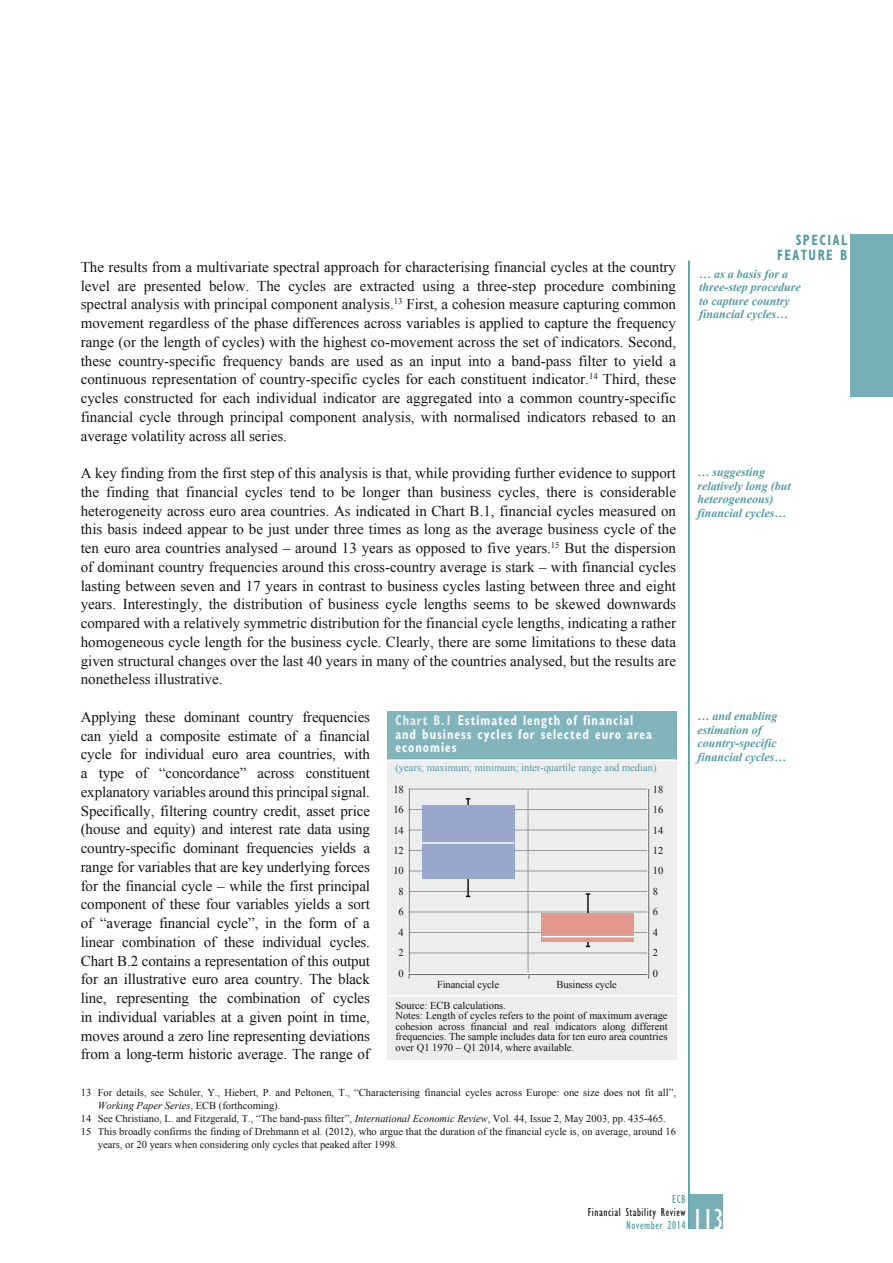
<style>
.page{position:relative;width:893px;height:1263px;background:#fff}
.page>*{position:absolute;margin:0;border:0;box-sizing:border-box;transform-origin:0 0}
.t1{font:condensed 30px "Gill Sans Myriad";color:#fff;scale:.95 1}
.t2{font:15px/18.8px "Times New Roman WGL";color:#131413;text-align:justify}
.t3{font:700 condensed 15px/15px "Gill Sans Myriad";letter-spacing:.12em;color:#539aa2;text-align:right;scale:.85 1}
.t4{font:700 condensed 14.25px/13.5px "Gill Sans Myriad";letter-spacing:.08em;color:#fff;scale:.85 1}
.t5{font:italic 700 12px/13.5px "Times New Roman WGL";color:#539aa2}
.t6{font:condensed 12px "Gill Sans Myriad";letter-spacing:.05em;color:#131413;scale:.95 1}
.t7{font:condensed 12px "Gill Sans Myriad";letter-spacing:.05em;color:#539aa2;scale:.95 1}
.t8{font:10.5px/10.5px "Times New Roman WGL";color:#131413}
.t9{font:10.5px "Times New Roman WGL";color:#539aa2}
.t10{font:italic 10.5px "Times New Roman WGL";color:#131413}
.s1{font-style:normal}
.s2{font-style:italic}
.s3{color:#eceded}
</style>
<div class="page">
<div style="left:689px;top:1195px;width:34px;height:34px;background:#78afb6"></div>
<hr style="left:689px;top:261px;width:1px;height:968px;background:#539aa2">
<div style="left:850px;top:235px;width:43px;height:162px;background:#78afb6"></div>
<div style="left:387px;top:711px;width:289px;height:348px;background:#eceded"></div>
<div style="left:387px;top:711px;width:289px;height:49px;background:#81b5bb"></div>
<hr style="left:387px;top:995px;width:289px;height:1px;background:#fff">
<hr style="left:387px;top:759px;width:289px;height:2px;background:#fff">
<hr style="left:408px;top:809px;width:240px;height:1px;background:#999">
<hr style="left:408px;top:830px;width:240px;height:1px;background:#999">
<hr style="left:408px;top:850px;width:240px;height:1px;background:#999">
<hr style="left:408px;top:871px;width:240px;height:1px;background:#999">
<hr style="left:408px;top:891px;width:240px;height:1px;background:#999">
<hr style="left:408px;top:912px;width:240px;height:1px;background:#999">
<hr style="left:408px;top:932px;width:240px;height:1px;background:#999">
<hr style="left:408px;top:953px;width:240px;height:1px;background:#999">
<hr style="left:528px;top:789px;width:1px;height:184px;background:#999">
<hr style="left:467px;top:799px;width:2px;height:97px;background:#131413">
<hr style="left:587px;top:894px;width:2px;height:52px;background:#131413">
<div style="left:422px;top:843px;width:92px;height:36px;background:#97a8ca"></div>
<div style="left:542px;top:937px;width:92px;height:5px;background:#e2988b"></div>
<div style="left:422px;top:806px;width:92px;height:37px;background:#97a8ca"></div>
<div style="left:542px;top:914px;width:92px;height:23px;background:#e2988b"></div>
<div style="left:408px;top:788px;width:240px;height:186px;border:1px solid #fff"></div>
<hr style="left:422px;top:842px;width:92px;height:2px;background:#fff">
<hr style="left:542px;top:936px;width:92px;height:1px;background:#fff">
<p class="t2" style="left:81px;top:257px;width:597px">The results from a multivariate spectral approach for characterising financial cycles at the country level are presented below. The cycles are extracted using a three-step procedure combining spectral analysis with principal component analysis.<sup>13</sup> First, a cohesion measure capturing common movement regardless of the phase differences across variables is applied to capture the frequency range (or the length of cycles) with the highest co-movement across the set of indicators. Second, these country-specific frequency bands are used as an input into a band-pass filter to yield a continuous representation of country-specific cycles for each constituent indicator.<sup>14</sup> Third, these cycles constructed for each individual indicator are aggregated into a common country-specific financial cycle through principal component analysis, with normalised indicators rebased to an average volatility across all series.</p>
<p class="t2" style="left:81px;top:463px;width:597px">A key finding from the first step of this analysis is that, while providing further evidence to support the finding that financial cycles tend to be longer than business cycles, there is considerable heterogeneity across euro area countries. As indicated in Chart B.1, financial cycles measured on this basis indeed appear to be just under three times as long as the average business cycle of the ten euro area countries analysed – around 13 years as opposed to five years.<sup>15</sup> But the dispersion of dominant country frequencies around this cross-country average is stark – with financial cycles lasting between seven and 17 years in contrast to business cycles lasting between three and eight years. Interestingly, the distribution of business cycle lengths seems to be skewed downwards compared with a relatively symmetric distribution for the financial cycle lengths, indicating a rather homogeneous cycle length for the business cycle. Clearly, there are some limitations to these data given structural changes over the last 40 years in many of the countries analysed, but the results are nonetheless illustrative.</p>
<p class="t2" style="left:81px;top:707px;width:291px">Applying these dominant country frequencies can yield a composite estimate of a financial cycle for individual euro area countries, with a type of “concordance” across constituent explanatory variables around this principal signal.<br>Specifically, filtering country credit, asset price (house and equity) and interest rate data using country-specific dominant frequencies yields a range for variables that are key underlying forces for the financial cycle – while the first principal component of these four variables yields a sort of “average financial cycle”, in the form of a linear combination of these individual cycles.<br>Chart B.2 contains a representation of this output for an illustrative euro area country. The black line, representing the combination of cycles in individual variables at a given point in time, moves around a zero line representing deviations from a long-term historic average. The range of</p>
<p class="t8" style="left:81px;top:1087px;width:597px">13 For details, see Schüler, Y., Hiebert, P. and Peltonen, T., “Characterising financial cycles across Europe: one size does not fit all”,</p>
<p class="t10" style="left:98px;top:1098px;width:184px">Working Paper Series<span class="s1">, ECB (forthcoming).</span></p>
<p class="t8" style="left:81px;top:1113px;width:587px">14 See Christiano, L. and Fitzgerald, T., “The band-pass filter”, <span class="s2">International Economic Review</span>, Vol. 44, Issue 2, May 2003, pp. 435-465.</p>
<p class="t8" style="left:81px;top:1126px;width:597px">15 This broadly confirms the finding of Drehmann et al. (2012), who argue that the duration of the financial cycle is, on average, around 16</p>
<p class="t8" style="left:98px;top:1139px;width:302px">years, or 20 years when considering only cycles that peaked after 1998.</p>
<p class="t4" style="left:395px;top:714px;width:303px"><span class="s3">Chart B.1</span> Estimated length of financial and business cycles for selected euro area economies</p>
<p class="t9" style="left:395px;top:761px;width:263px">(years; maximum; minimum; inter-quartile range and median)</p>
<p class="t8" style="left:653px;top:784px;width:12px">18</p>
<p class="t8" style="left:393px;top:784px;width:12px">18</p>
<p class="t8" style="left:653px;top:804px;width:12px">16</p>
<p class="t8" style="left:393px;top:804px;width:12px">16</p>
<p class="t8" style="left:653px;top:825px;width:12px">14</p>
<p class="t8" style="left:393px;top:825px;width:12px">14</p>
<p class="t8" style="left:653px;top:845px;width:12px">12</p>
<p class="t8" style="left:393px;top:845px;width:12px">12</p>
<p class="t8" style="left:653px;top:865px;width:12px">10</p>
<p class="t8" style="left:393px;top:865px;width:12px">10</p>
<p class="t8" style="left:653px;top:886px;width:7px">8</p>
<p class="t8" style="left:399px;top:886px;width:7px">8</p>
<p class="t8" style="left:653px;top:906px;width:7px">6</p>
<p class="t8" style="left:399px;top:906px;width:7px">6</p>
<p class="t8" style="left:653px;top:927px;width:7px">4</p>
<p class="t8" style="left:399px;top:927px;width:7px">4</p>
<p class="t8" style="left:653px;top:947px;width:7px">2</p>
<p class="t8" style="left:399px;top:947px;width:7px">2</p>
<p class="t8" style="left:653px;top:968px;width:7px">0</p>
<p class="t8" style="left:399px;top:968px;width:7px">0</p>
<p class="t8" style="left:437px;top:979px;width:63px">Financial cycle</p>
<p class="t8" style="left:557px;top:979px;width:62px">Business cycle</p>
<p class="t8" style="left:395px;top:1000px;width:274px">Source: ECB calculations.<br>Notes: Length of cycles refers to the point of maximum average cohesion across financial and real indicators along different frequencies. The sample includes data for ten euro area countries over Q1 1970 – Q1 2014, where available.</p>
<p class="t3" style="left:777px;top:233px;width:84px">SPECIAL<br>FEATURE B</p>
<p class="t5" style="left:699px;top:266px;width:103px">… as a basis for a three-step procedure to capture country financial cycles…</p>
<p class="t5" style="left:697px;top:465px;width:95px">… suggesting relatively long (but heterogeneous) financial cycles…</p>
<p class="t5" style="left:697px;top:709px;width:90px">… and enabling estimation of country-specific financial cycles…</p>
<p class="t7" style="left:672px;top:1192px;width:16px">ECB</p>
<p class="t6" style="left:588px;top:1205px;width:105px">Financial Stability Review</p>
<p class="t7" style="left:626px;top:1218px;width:64px">November 2014</p>
<h1 class="t1" style="left:692px;top:1201px;width:34px">113</h1>
</div>
